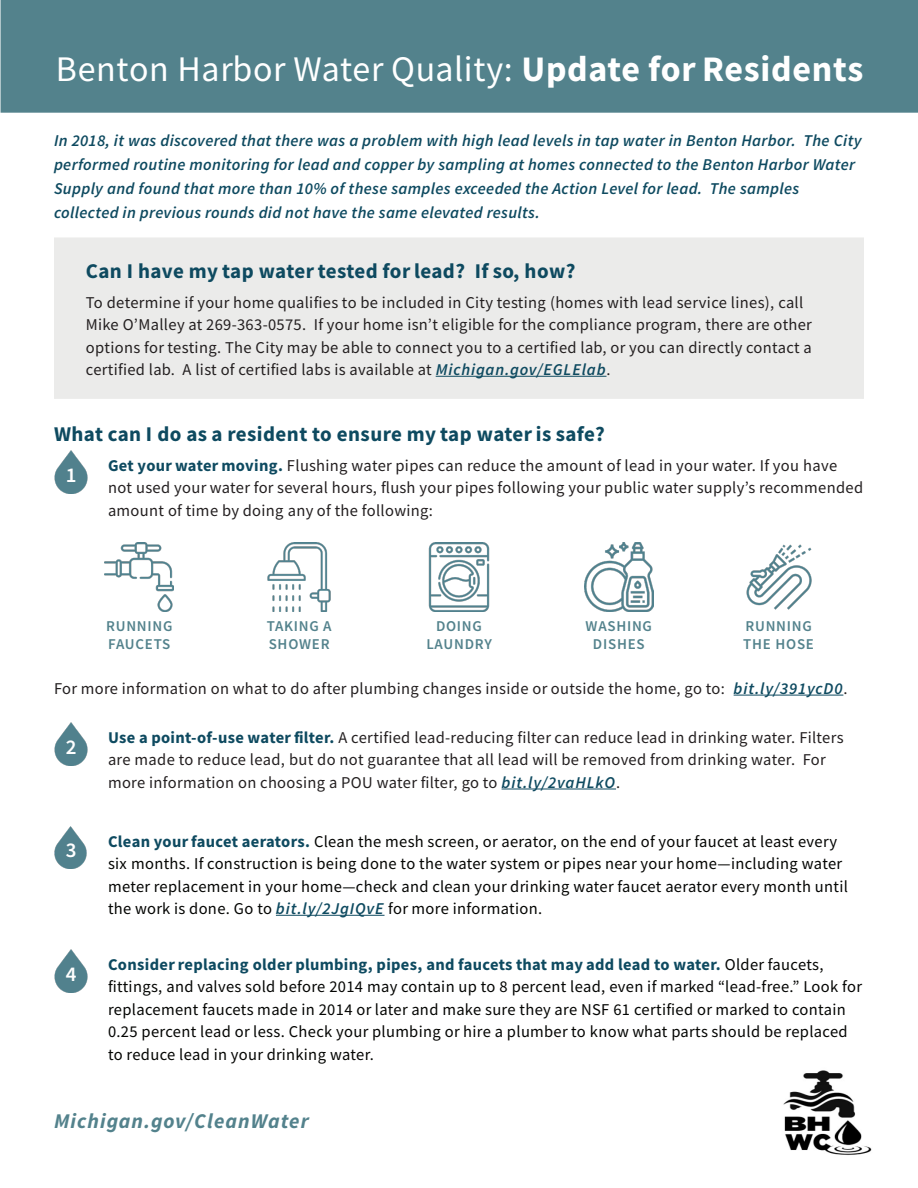
<style>
.page{position:relative;width:918px;height:1188px;background:#fff}
.page>*{position:absolute;margin:0;border:0;box-sizing:border-box;transform-origin:0 0}
.t1{font:36px "Source Sans Variable";letter-spacing:.045em;color:#fff}
.t2{font:21px "Source Sans Variable";letter-spacing:.065em;color:#0e4a60}
.t3{font:italic 21px "Source Sans Variable";letter-spacing:.08em;color:#53828c}
.t4{font:21px "Source Sans Variable";color:#fff}
.t5{font:16.5px/22.5px "Source Sans Variable";letter-spacing:.04em;color:#231f20}
.t6{font:16.5px "Source Sans Variable";letter-spacing:.04em;color:#040503}
.t7{font:italic 16.5px/24px "Source Sans Variable";letter-spacing:.05em;color:#0e4a60}
.t8{font:16.5px "Source Sans Variable";letter-spacing:.06em;color:#0e4a60}
.t9{font:15px "Source Sans Variable";letter-spacing:.075em;color:#53828c}
.s1{font-style:italic;color:#0e4a60}
.s2{color:#0e4a60}
.s3{color:#040503}
</style>
<div class="page">
<img style="left:54px;top:950px;width:34px;height:42px">
<img style="left:54px;top:826px;width:33px;height:43px">
<img style="left:54px;top:723px;width:34px;height:42px">
<img style="left:54px;top:451px;width:34px;height:43px">
<div style="left:1px;top:1px;width:916px;height:111px;background:#53828c"></div>
<div style="left:1px;top:0;width:917px;height:113px;border:2px solid #53828c"></div>
<div style="left:54px;top:237px;width:810px;height:162px;background:#ebebea"></div>
<hr style="left:436px;top:376px;width:171px;height:1px;background:#0e4a60">
<img style="left:105px;top:542px;width:69px;height:69px">
<img style="left:267px;top:542px;width:64px;height:69px">
<img style="left:428px;top:542px;width:62px;height:69px">
<img style="left:584px;top:542px;width:69px;height:69px">
<img style="left:746px;top:544px;width:66px;height:66px">
<hr style="left:734px;top:695px;width:109px;height:1px;background:#0e4a60">
<hr style="left:502px;top:789px;width:114px;height:1px;background:#0e4a60">
<hr style="left:276px;top:915px;width:109px;height:1px;background:#0e4a60">
<img style="left:783px;top:1070px;width:89px;height:85px">
<p class="t1" style="left:56px;top:47px;width:808px">Benton Harbor Water Quality: Update for Residents</p>
<p class="t7" style="left:54px;top:129px;width:808px">In 2018, it was discovered that there was a problem with high lead levels in tap water in Benton Harbor. The City performed routine monitoring for lead and copper by sampling at homes connected to the Benton Harbor Water<br>Supply and found that more than 10% of these samples exceeded the Action Level for lead. The samples</p>
<p class="t7" style="left:54px;top:201px;width:486px">collected in previous rounds did not have the same elevated results.</p>
<p class="t2" style="left:86px;top:258px;width:490px">Can I have my tap water tested for lead? If so, how?</p>
<p class="t5" style="left:86px;top:291px;width:727px">To determine if your home qualifies to be included in City testing (homes with lead service lines), call Mike O’Malley at 269-363-0575. If your home isn’t eligible for the compliance program, there are other options for testing. The City may be able to connect you to a certified lab, or you can directly contact a certified lab. A list of certified labs is available at <span class="s1">Michigan.gov/EGLElab</span>.</p>
<p class="t2" style="left:54px;top:421px;width:551px">What can I do as a resident to ensure my tap water is safe?</p>
<p class="t5" style="left:108px;top:454px;width:730px"><span class="s2">Get your water moving.</span> Flushing water pipes can reduce the amount of lead in your water. If you have</p>
<p class="t5" style="left:108px;top:477px;width:757px">not used your water for several hours, flush your pipes following your public water supply’s recommended</p>
<p class="t5" style="left:108px;top:499px;width:326px">amount of time by doing any of the following:</p>
<p class="t4" style="left:66px;top:463px;width:11px">1</p>
<p class="t9" style="left:106px;top:617px;width:67px">RUNNING</p>
<p class="t9" style="left:108px;top:635px;width:63px">FAUCETS</p>
<p class="t9" style="left:267px;top:617px;width:66px">TAKING A</p>
<p class="t9" style="left:269px;top:635px;width:62px">SHOWER</p>
<p class="t9" style="left:436px;top:617px;width:47px">DOING</p>
<p class="t9" style="left:426px;top:635px;width:66px">LAUNDRY</p>
<p class="t9" style="left:586px;top:617px;width:68px">WASHING</p>
<p class="t9" style="left:593px;top:635px;width:53px">DISHES</p>
<p class="t9" style="left:745px;top:617px;width:67px">RUNNING</p>
<p class="t9" style="left:743px;top:635px;width:72px">THE HOSE</p>
<p class="t5" style="left:54px;top:677px;width:794px">For more information on what to do after plumbing changes inside or outside the home, go to: <span class="s1">bit.ly/391ycD0</span>.</p>
<p class="t5" style="left:108px;top:726px;width:737px"><span class="s2">Use a point-of-use water filter.</span> A certified lead-reducing filter can reduce lead in drinking water. Filters</p>
<p class="t5" style="left:108px;top:749px;width:719px">are made to reduce lead, but do not guarantee that all lead will be removed from drinking water. For</p>
<p class="t5" style="left:108px;top:771px;width:513px">more information on choosing a POU water filter, go to <span class="s1">bit.ly/2vaHLkO</span>.</p>
<p class="t4" style="left:66px;top:734px;width:11px">2</p>
<p class="t4" style="left:66px;top:838px;width:11px">3</p>
<p class="t4" style="left:66px;top:961px;width:11px">4</p>
<p class="t6" style="left:108px;top:831px;width:730px"><span class="s2">Clean your faucet aerators.</span> Clean the mesh screen, or aerator, on the end of your faucet at least every</p>
<p class="t6" style="left:108px;top:854px;width:735px">six months. If construction is being done to the water system or pipes near your home—including water</p>
<p class="t6" style="left:108px;top:876px;width:741px">meter replacement in your home—check and clean your drinking water faucet aerator every month until</p>
<p class="t6" style="left:108px;top:899px;width:435px">the work is done. Go to <span class="s1">bit.ly/2JgIQvE</span> for more information.</p>
<p class="t8" style="left:108px;top:954px;width:716px">Consider replacing older plumbing, pipes, and faucets that may add lead to water. <span class="s3">Older faucets,</span></p>
<p class="t6" style="left:108px;top:977px;width:755px">fittings, and valves sold before 2014 may contain up to 8 percent lead, even if marked “lead-free.” Look for</p>
<p class="t6" style="left:108px;top:999px;width:739px">replacement faucets made in 2014 or later and make sure they are NSF 61 certified or marked to contain</p>
<p class="t6" style="left:108px;top:1022px;width:741px">0.25 percent lead or less. Check your plumbing or hire a plumber to know what parts should be replaced</p>
<p class="t6" style="left:108px;top:1044px;width:267px">to reduce lead in your drinking water.</p>
<p class="t3" style="left:54px;top:1108px;width:255px">Michigan.gov/CleanWater</p>
</div>
